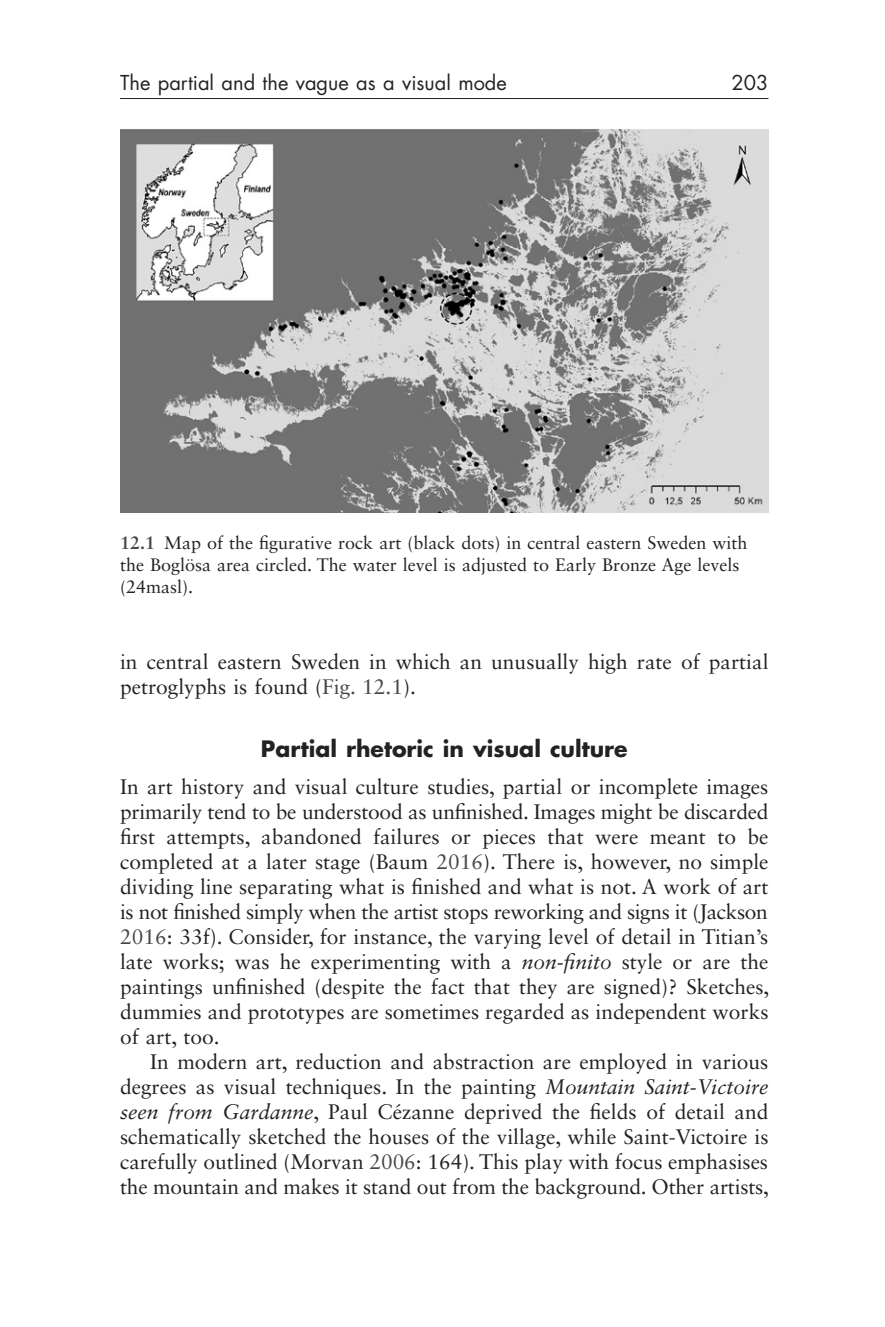
<style>
.page{position:relative;width:885px;height:1327px;background:#fff}
.page>*{position:absolute;margin:0;border:0;box-sizing:border-box;transform-origin:0 0}
.heading-1{font:700 22px "Futura Std";color:#222}
.para-first{font:21px/25px "Sabon LT Std";color:#222;text-align:justify}
.para{font:21px/25px "Sabon LT Std";color:#222}
.RH{font:20px "Futura Std";color:#222}
.figure_caption-first{font:18px/22px "Sabon LT Std";color:#222}
.s1{font-weight:700;color:#474747}
.s2{color:#474747}
.s3{font-style:italic}
</style>
<div class="page">
<hr style="left:120px;top:98px;width:648px;height:1px;background:#231f20">
<img style="left:120px;top:129px;width:648px;height:384px">
<p class="RH" style="left:120px;top:70px;width:388px">The partial and the vague as a visual mode</p>
<p class="RH" style="left:731px;top:70px;width:38px">203</p>
<p class="figure_caption-first" style="left:120px;top:531px;width:629px"><span class="s1">12.1</span> Map of the figurative rock art (black dots) in central eastern Sweden with the Boglösa area circled. The water level is adjusted to Early Bronze Age levels (24masl).</p>
<p class="para" style="left:120px;top:649px;width:649px">in central eastern Sweden in which an unusually high rate of partial petroglyphs is found (<span class="s2">Fig. 12.1</span>).</p>
<p class="heading-1" style="left:261px;top:734px;width:368px">Partial rhetoric in visual culture</p>
<p class="para-first" style="left:120px;top:774px;width:650px">In art history and visual culture studies, partial or incomplete images primarily tend to be understood as unfinished. Images might be discarded first attempts, abandoned failures or pieces that were meant to be completed at a later stage (Baum <span class="s2">2016</span>). There is, however, no simple dividing line separating what is finished and what is not. A work of art is not finished simply when the artist stops reworking and signs it (Jackson <span class="s2">2016</span>: 33f). Consider, for instance, the varying level of detail in Titian’s late works; was he experimenting with a <span class="s3">non-finito</span> style or are the paintings unfinished (despite the fact that they are signed)? Sketches, dummies and prototypes are sometimes regarded as independent works of art, too.</p>
<p class="para" style="left:120px;top:1049px;width:650px;text-align:justify;text-indent:30px">In modern art, reduction and abstraction are employed in various degrees as visual techniques. In the painting <span class="s3">Mountain Saint-Victoire seen from Gardanne</span>, Paul Cézanne deprived the fields of detail and schematically sketched the houses of the village, while Saint-Victoire is carefully outlined (Morvan <span class="s2">2006</span>: 164). This play with focus emphasises the mountain and makes it stand out from the background. Other artists,</p>
</div>
